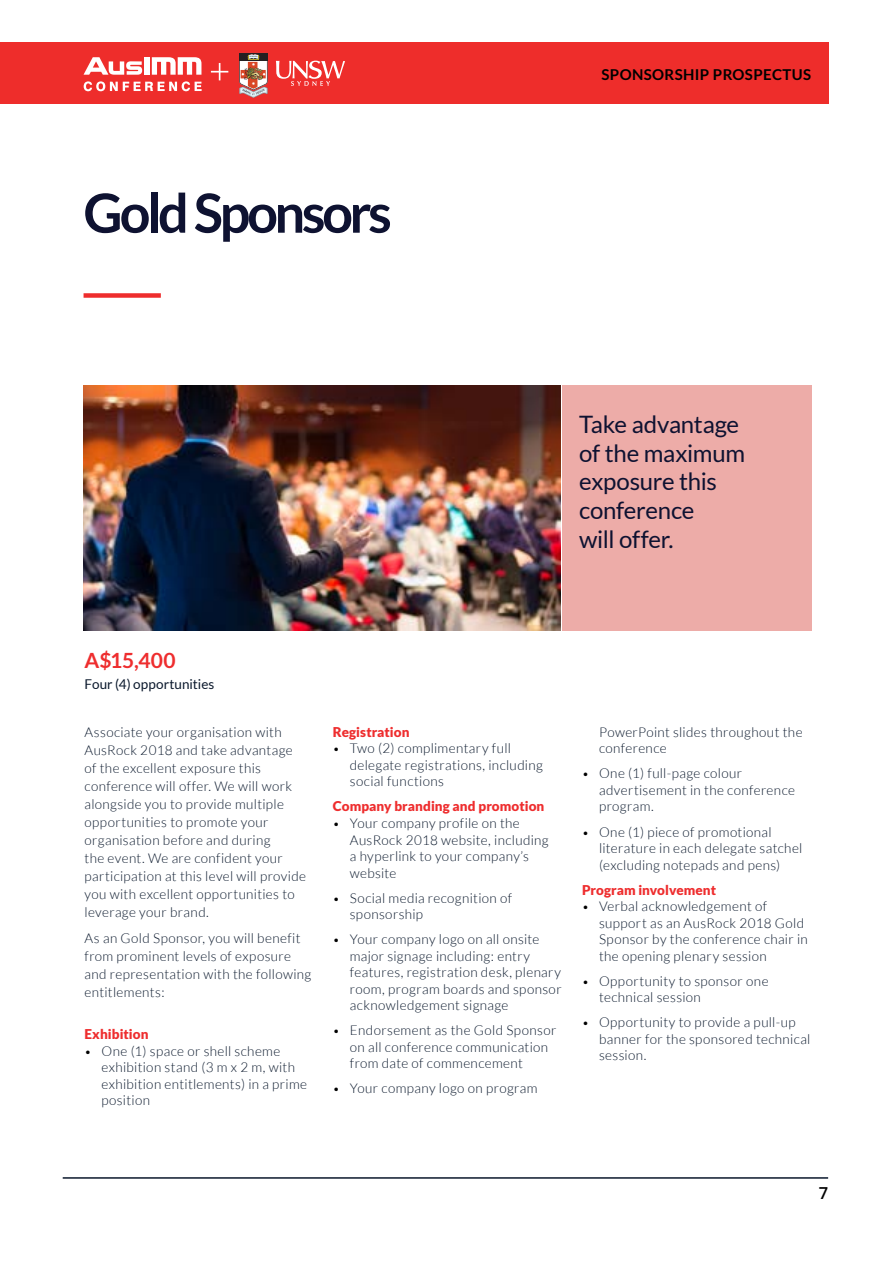
<style>
.page{position:relative;width:893px;height:1263px;background:#fff}
.page>*{position:absolute;margin:0;border:0;box-sizing:border-box;transform-origin:0 0}
.t1{font:700 54px "Lato";letter-spacing:-.06em;color:#0e1231}
.t2{font:24px/28.8px "Lato";letter-spacing:-.015em;color:#0e1231}
.t3{font:700 21px "Lato";color:#ee2d2e}
.t4{font:600 16.5px "Open Sans";color:#000}
.t5{font:700 15px "Lato";letter-spacing:.025em;color:#000}
.t6{font:300 13.5px/16.5px "Lato";letter-spacing:.025em;color:#0a182c}
.t7{font:900 13.5px "Lato";letter-spacing:.005em;color:#ee2d2e}
.t8{font:13.5px "Lato";color:#0a182c}
.s1{font-size:12px;color:#000}
</style>
<div class="page">
<div style="left:84px;top:293px;width:77px;height:5px;background:#ee2d2d"></div>
<div style="left:562px;top:386px;width:249px;height:245px;background:#edaca8"></div>
<img style="left:83px;top:386px;width:477px;height:245px">
<div style="left:0;top:43px;width:828px;height:61px;background:#ee2d2b"></div>
<hr style="left:63px;top:1177px;width:765px;height:2px;background:#0a182c">
<svg style="left:152px;top:57px;width:49px;height:18px"></svg>
<div style="left:144px;top:57px;width:5px;height:18px;background:#fff"></div>
<svg style="left:84px;top:57px;width:58px;height:18px"></svg>
<svg style="left:84px;top:81px;width:118px;height:10px"></svg>
<svg style="left:239px;top:53px;width:29px;height:45px"></svg>
<svg style="left:276px;top:61px;width:69px;height:25px"></svg>
<svg style="left:211px;top:63px;width:17px;height:17px"></svg>
<h1 class="t1" style="left:84px;top:182px;width:310px">Gold Sponsors</h1>
<p class="t5" style="left:601px;top:66px;width:211px">SPONSORSHIP PROSPECTUS</p>
<h2 class="t2" style="left:579px;top:410px;width:167px">Take advantage of the maximum exposure this conference<br>will offer.</h2>
<h3 class="t3" style="left:85px;top:648px;width:93px">A$15,400</h3>
<p class="t8" style="left:85px;top:676px;width:131px">Four (4) opportunities</p>
<p class="t6" style="left:85px;top:723px;width:223px;line-height:18px">Associate your organisation with<br>AusRock 2018 and take advantage of the excellent exposure this conference will offer. We will work alongside you to provide multiple opportunities to promote your organisation before and during<br>the event. We are confident your participation at this level will provide you with excellent opportunities to leverage your brand.</p>
<p class="t6" style="left:85px;top:930px;width:228px;line-height:18px">As an Gold Sponsor, you will benefit from prominent levels of exposure and representation with the following entitlements:</p>
<p class="t7" style="left:85px;top:1026px;width:66px">Exhibition</p>
<p class="t6" style="left:102px;top:1042px;width:207px;text-indent:-17px"><span class="s1">•</span> One (1) space or shell scheme exhibition stand (3 m x 2 m, with exhibition entitlements) in a prime position</p>
<p class="t7" style="left:333px;top:724px;width:78px">Registration</p>
<p class="t6" style="left:350px;top:740px;width:194px;text-indent:-17px"><span class="s1">•</span> Two (2) complimentary full delegate registrations, including social functions</p>
<p class="t7" style="left:333px;top:799px;width:213px">Company branding and promotion</p>
<p class="t6" style="left:350px;top:815px;width:200px;text-indent:-17px"><span class="s1">•</span> Your company profile on the<br>AusRock 2018 website, including a hyperlink to your company’s website</p>
<p class="t6" style="left:350px;top:889px;width:164px;text-indent:-17px"><span class="s1">•</span> Social media recognition of sponsorship</p>
<p class="t6" style="left:350px;top:931px;width:213px;text-indent:-17px"><span class="s1">•</span> Your company logo on all onsite major signage including: entry features, registration desk, plenary room, program boards and sponsor acknowledgement signage</p>
<p class="t6" style="left:350px;top:1022px;width:208px;text-indent:-17px"><span class="s1">•</span> Endorsement as the Gold Sponsor on all conference communication from date of commencement</p>
<p class="t6" style="left:333px;top:1080px;width:206px"><span class="s1">•</span> Your company logo on program</p>
<p class="t6" style="left:599px;top:724px;width:205px">PowerPoint slides throughout the conference</p>
<p class="t6" style="left:599px;top:765px;width:198px;text-indent:-17px"><span class="s1">•</span> One (1) full-page colour advertisement in the conference program.</p>
<p class="t6" style="left:599px;top:823px;width:205px;text-indent:-17px"><span class="s1">•</span> One (1) piece of promotional literature in each delegate satchel (excluding notepads and pens)</p>
<p class="t7" style="left:582px;top:882px;width:136px">Program involvement</p>
<p class="t6" style="left:599px;top:898px;width:210px;text-indent:-17px"><span class="s1">•</span> Verbal acknowledgement of support as an AusRock 2018 Gold<br>Sponsor by the conference chair in the opening plenary session</p>
<p class="t6" style="left:599px;top:972px;width:171px;text-indent:-17px"><span class="s1">•</span> Opportunity to sponsor one technical session</p>
<p class="t6" style="left:599px;top:1014px;width:213px;text-indent:-17px"><span class="s1">•</span> Opportunity to provide a pull-up banner for the sponsored technical session.</p>
<p class="t4" style="left:819px;top:1182px;width:11px">7</p>
</div>
